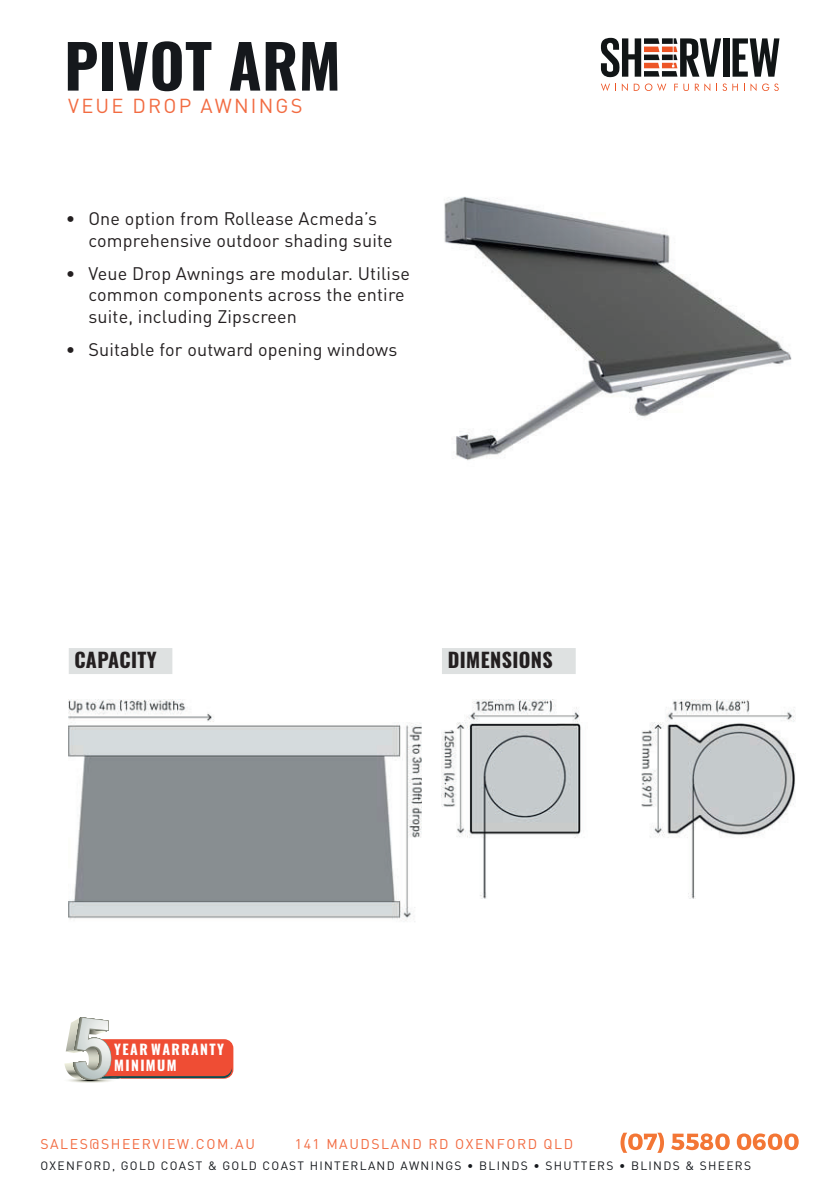
<style>
.page{position:relative;width:840px;height:1191px;background:#fff}
.page>*{position:absolute;margin:0;border:0;box-sizing:border-box;transform-origin:0 0}
.t1{font:700 60px "Oswald";letter-spacing:.01em;color:#15181c}
.t2{font:700 20px "Oswald";letter-spacing:.02em;color:#231f20}
.t3{font:20px "DINOT";letter-spacing:.11em;color:#f26b41}
.t4{font:18px/21.6px "DINOT";letter-spacing:.01em;color:#231f20}
.t5{font:14px "DINOT";letter-spacing:.11em;color:#f26b41}
.t6{font:700 14px/15.8px "Oswald";letter-spacing:.1em;color:#fff}
.t7{font:12px "DINOT";letter-spacing:.11em;color:#15181c}
</style>
<div class="page">
<img style="left:441px;top:699px;width:353px;height:199px">
<img style="left:69px;top:699px;width:353px;height:373px">
<div style="left:69px;top:648px;width:103px;height:26px;background:#dee1e1"></div>
<div style="left:441px;top:648px;width:134px;height:26px;background:#dee1e1"></div>
<svg style="left:620px;top:1132px;width:178px;height:20px"></svg>
<svg style="left:64px;top:1017px;width:169px;height:66px"></svg>
<div style="left:722px;top:38px;width:7px;height:39px;background:#111516"></div>
<svg style="left:732px;top:38px;width:47px;height:39px"></svg>
<svg style="left:600px;top:38px;width:120px;height:39px"></svg>
<svg style="left:601px;top:83px;width:9px;height:8px"></svg>
<svg style="left:621px;top:83px;width:6px;height:8px"></svg>
<svg style="left:633px;top:83px;width:33px;height:8px"></svg>
<svg style="left:674px;top:84px;width:3px;height:7px"></svg>
<svg style="left:683px;top:84px;width:5px;height:7px"></svg>
<svg style="left:694px;top:83px;width:17px;height:8px"></svg>
<svg style="left:722px;top:84px;width:4px;height:7px"></svg>
<svg style="left:732px;top:84px;width:5px;height:7px"></svg>
<svg style="left:750px;top:83px;width:28px;height:8px"></svg>
<img style="left:444px;top:196px;width:347px;height:265px">
<h1 class="t1" style="left:64px;top:24px;width:278px">PIVOT ARM</h1>
<p class="t3" style="left:68px;top:93px;width:235px">VEUE DROP AWNINGS</p>
<p class="t4" style="left:88px;top:207px;width:306px;text-indent:-23px">• One option from Rollease Acmeda’s comprehensive outdoor shading suite</p>
<p class="t4" style="left:88px;top:262px;width:323px;text-indent:-23px">• Veue Drop Awnings are modular. Utilise common components across the entire suite, including Zipscreen</p>
<p class="t4" style="left:66px;top:338px;width:333px">• Suitable for outward opening windows</p>
<p class="t2" style="left:74px;top:646px;width:84px">CAPACITY</p>
<p class="t2" style="left:447px;top:646px;width:106px">DIMENSIONS</p>
<p class="t6" style="left:114px;top:1042px;width:111px">YEAR WARRANTY<br>MINIMUM</p>
<p class="t5" style="left:40px;top:1135px;width:216px">SALES@SHEERVIEW.COM.AU</p>
<p class="t5" style="left:295px;top:1135px;width:280px">141 MAUDSLAND RD OXENFORD QLD</p>
<p class="t7" style="left:40px;top:1158px;width:711px">OXENFORD, GOLD COAST &amp; GOLD COAST HINTERLAND AWNINGS • BLINDS • SHUTTERS • BLINDS &amp; SHEERS</p>
</div>
